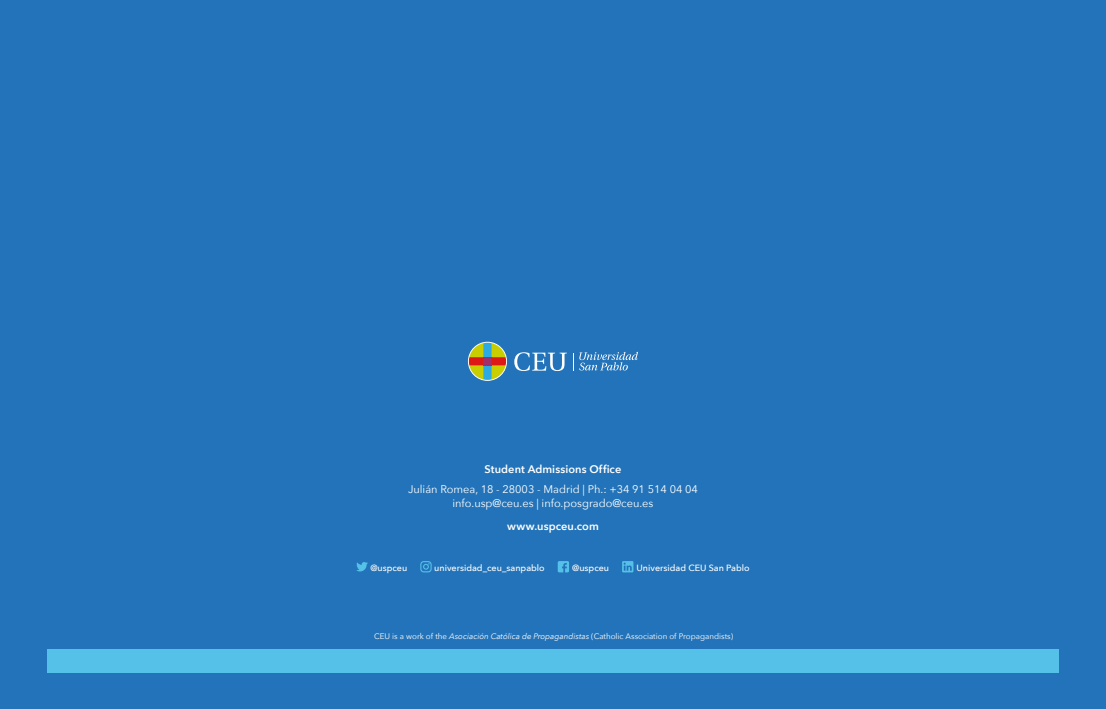
<style>
.page{position:relative;width:1106px;height:709px;background:#2273b9}
.page>*{position:absolute;margin:0;border:0;box-sizing:border-box;transform-origin:0 0}
.t1{font:11px/14px "Avenir Next";color:#fff;text-align:center}
.t2{font:600 11px "Avenir Next";letter-spacing:.005em;color:#fff}
.t3{font:500 9px "Avenir Next";color:#fff}
.t4{font:8px "Avenir Next";color:#fff}
.s1{font-style:italic}
</style>
<div class="page">
<div style="left:47px;top:649px;width:1011px;height:24px;background:#55c1e9"></div>
<svg style="left:356px;top:562px;width:12px;height:9px"></svg>
<svg style="left:557px;top:561px;width:12px;height:11px"></svg>
<svg style="left:420px;top:561px;width:11px;height:11px"></svg>
<svg style="left:622px;top:561px;width:11px;height:11px"></svg>
<svg style="left:573px;top:352px;width:65px;height:18px"></svg>
<svg style="left:514px;top:352px;width:53px;height:19px"></svg>
<svg style="left:468px;top:342px;width:39px;height:39px"></svg>
<h1 class="t2" style="left:484px;top:460px;width:138px">Student Admissions Office</h1>
<h1 class="t1" style="left:408px;top:482px;width:291px">Julián Romea, 18 - 28003 - Madrid | Ph.: +34 91 514 04 04 info.usp@ceu.es | info.posgrado@ceu.es</h1>
<h1 class="t2" style="left:507px;top:516px;width:93px">www.uspceu.com</h1>
<p class="t3" style="left:370px;top:560px;width:38px">@uspceu</p>
<p class="t3" style="left:434px;top:560px;width:112px">universidad_ceu_sanpablo</p>
<p class="t3" style="left:572px;top:560px;width:38px">@uspceu</p>
<p class="t3" style="left:636px;top:560px;width:115px">Universidad CEU San Pablo</p>
<p class="t4" style="left:374px;top:629px;width:360px">CEU is a work of the <span class="s1">Asociación Católica de Propagandistas</span> (Catholic Association of Propagandists)</p>
</div>
